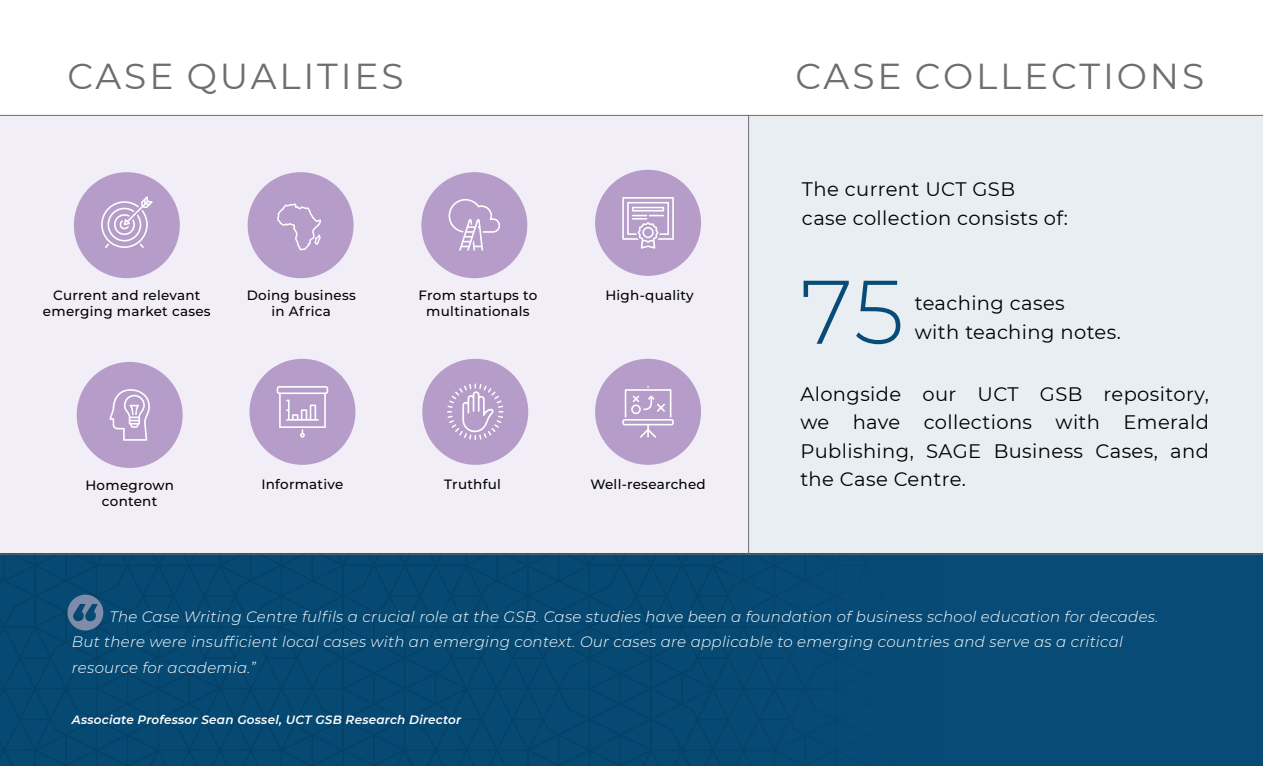
<style>
.page{position:relative;width:1263px;height:766px;background:#fff}
.page>*{position:absolute;margin:0;border:0;box-sizing:border-box;transform-origin:0 0}
.t1{font:300 90px "Montserrat";color:#074b76}
.t2{font:36px "Montserrat";letter-spacing:.08em;color:#6d6e71}
.t3{font:19.5px/28.5px "Montserrat";letter-spacing:.02em;color:#000}
.t4{font:italic 300 15px/25.5px "Montserrat";letter-spacing:.02em;color:#fff}
.t5{font:500 13.5px/16.5px "Montserrat";letter-spacing:.02em;color:#000;text-align:center}
.t6{font:italic 600 12px "Montserrat";letter-spacing:.02em;color:#fff}
</style>
<div class="page">
<div style="left:748px;top:115px;width:515px;height:479px;background:#e8eef2"></div>
<div style="left:0;top:115px;width:748px;height:479px;background:#f2eef7"></div>
<hr style="left:0;top:115px;width:1263px;height:1px;background:#6d6e71">
<div style="left:0;top:554px;width:1263px;height:211px;background:#074b76"></div>
<svg style="left:0;top:554px;width:960px;height:211px"></svg>
<svg style="left:68px;top:594px;width:35px;height:36px"></svg>
<hr style="left:0;top:553px;width:1263px;height:1px;background:#6d6e71">
<div style="left:74px;top:172px;width:106px;height:106px;background:#b59cc9;border-radius:50%"></div>
<svg style="left:101px;top:196px;width:52px;height:52px"></svg>
<div style="left:421px;top:172px;width:106px;height:106px;background:#b59cc9;border-radius:50%"></div>
<svg style="left:449px;top:199px;width:51px;height:51px"></svg>
<div style="left:248px;top:172px;width:106px;height:106px;background:#b59cc9;border-radius:50%"></div>
<svg style="left:277px;top:203px;width:44px;height:48px"></svg>
<div style="left:77px;top:362px;width:106px;height:106px;background:#b59cc9;border-radius:50%"></div>
<svg style="left:109px;top:389px;width:41px;height:51px"></svg>
<div style="left:249px;top:358px;width:106px;height:106px;background:#b59cc9;border-radius:50%"></div>
<svg style="left:277px;top:386px;width:51px;height:51px"></svg>
<div style="left:595px;top:358px;width:106px;height:106px;background:#b59cc9;border-radius:50%"></div>
<svg style="left:622px;top:386px;width:52px;height:51px"></svg>
<div style="left:595px;top:170px;width:106px;height:106px;background:#b59cc9;border-radius:50%"></div>
<svg style="left:622px;top:197px;width:52px;height:51px"></svg>
<div style="left:422px;top:358px;width:106px;height:106px;background:#b59cc9;border-radius:50%"></div>
<svg style="left:447px;top:383px;width:56px;height:57px"></svg>
<hr style="left:748px;top:115px;width:1px;height:438px;background:#6d6e71">
<h2 class="t2" style="left:68px;top:51px;width:338px">CASE QUALITIES</h2>
<p class="t5" style="left:43px;top:286px;width:169px">Current and relevant emerging market cases</p>
<p class="t5" style="left:247px;top:286px;width:111px">Doing business in Africa</p>
<p class="t5" style="left:418px;top:286px;width:120px">From startups to multinationals</p>
<p class="t5" style="left:605px;top:287px;width:90px">High-quality</p>
<p class="t5" style="left:85px;top:476px;width:90px">Homegrown content</p>
<p class="t5" style="left:261px;top:475px;width:84px">Informative</p>
<p class="t5" style="left:590px;top:475px;width:117px">Well-researched</p>
<p class="t5" style="left:444px;top:475px;width:58px">Truthful</p>
<h2 class="t2" style="left:795px;top:51px;width:410px">CASE COLLECTIONS</h2>
<h3 class="t3" style="left:802px;top:174px;width:268px">The current UCT GSB<br>case collection consists of:</h3>
<h1 class="t1" style="left:800px;top:250px;width:105px">75</h1>
<h3 class="t3" style="left:915px;top:288px;width:208px">teaching cases<br>with teaching notes.</h3>
<h3 class="t3" style="left:800px;top:379px;width:410px;text-align:justify">Alongside our UCT GSB repository, we have collections with Emerald Publishing, SAGE Business Cases, and the Case Centre.</h3>
<p class="t4" style="left:72px;top:603px;width:1088px;text-indent:37px">The Case Writing Centre fulfils a crucial role at the GSB. Case studies have been a foundation of business school education for decades.<br>But there were insufficient local cases with an emerging context. Our cases are applicable to emerging countries and serve as a critical resource for academia.”</p>
<p class="t6" style="left:72px;top:711px;width:391px">Associate Professor Sean Gossel, UCT GSB Research Director</p>
</div>
